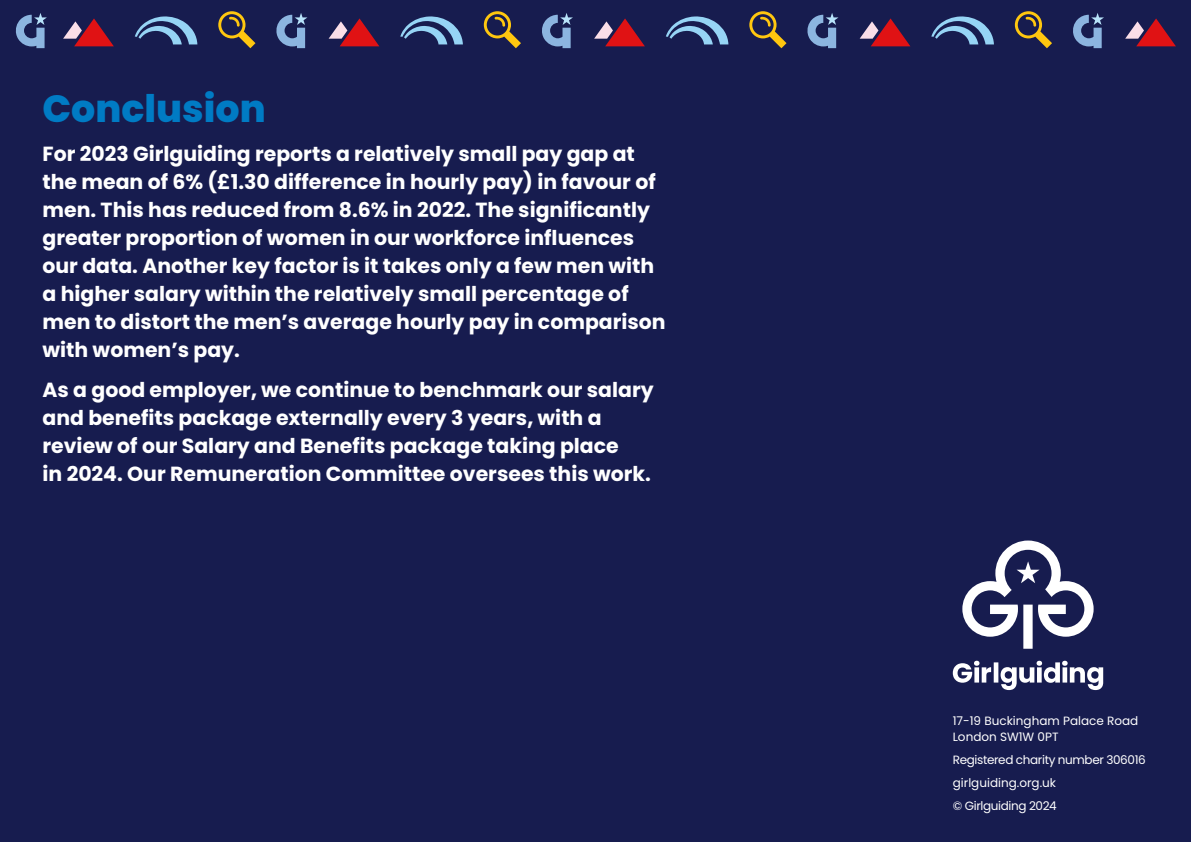
<style>
.page{position:relative;width:1191px;height:842px;background:#171c4f}
.page>*{position:absolute;margin:0;border:0;box-sizing:border-box;transform-origin:0 0}
.t1{font:800 37.9px "Poppins";color:#007bc4}
.t2{font:700 20.4px/27.9px "Poppins";color:#fff}
.t3{font:12px/22.9px "Poppins";letter-spacing:-.03em;color:#fff}
.t4{font:12px/16.1px "Poppins";color:#fff}
</style>
<div class="page">
<svg style="left:1125px;top:18px;width:50px;height:28px"></svg>
<svg style="left:63px;top:18px;width:51px;height:28px"></svg>
<svg style="left:594px;top:18px;width:51px;height:28px"></svg>
<svg style="left:859px;top:18px;width:51px;height:28px"></svg>
<svg style="left:328px;top:18px;width:51px;height:28px"></svg>
<svg style="left:931px;top:16px;width:63px;height:28px"></svg>
<svg style="left:400px;top:16px;width:63px;height:28px"></svg>
<svg style="left:666px;top:16px;width:62px;height:28px"></svg>
<svg style="left:135px;top:16px;width:62px;height:28px"></svg>
<svg style="left:1014px;top:11px;width:38px;height:37px"></svg>
<svg style="left:484px;top:11px;width:37px;height:37px"></svg>
<svg style="left:749px;top:11px;width:37px;height:37px"></svg>
<svg style="left:218px;top:11px;width:37px;height:37px"></svg>
<svg style="left:1073px;top:13px;width:31px;height:35px"></svg>
<svg style="left:16px;top:13px;width:31px;height:35px"></svg>
<svg style="left:542px;top:13px;width:31px;height:35px"></svg>
<svg style="left:807px;top:13px;width:31px;height:35px"></svg>
<svg style="left:276px;top:13px;width:31px;height:35px"></svg>
<svg style="left:952px;top:540px;width:151px;height:150px"></svg>
<h1 class="t1" style="left:43px;top:87px;width:225px">Conclusion</h1>
<p class="t2" style="left:43px;top:140px;width:624px">For 2023 Girlguiding reports a relatively small pay gap at the mean of 6% (£1.30 difference in hourly pay) in favour of men. This has reduced from 8.6% in 2022. The significantly greater proportion of women in our workforce influences our data. Another key factor is it takes only a few men with a higher salary within the relatively small percentage of men to distort the men’s average hourly pay in comparison with women’s pay.</p>
<p class="t2" style="left:43px;top:376px;width:612px">As a good employer, we continue to benchmark our salary and benefits package externally every 3 years, with a review of our Salary and Benefits package taking place<br>in 2024. Our Remuneration Committee oversees this work.</p>
<p class="t4" style="left:952px;top:713px;width:187px">17-19 Buckingham Palace Road<br>London SW1W 0PT</p>
<p class="t3" style="left:952px;top:748px;width:194px">Registered charity number 306016 girlguiding.org.uk<br>© Girlguiding 2024</p>
</div>
